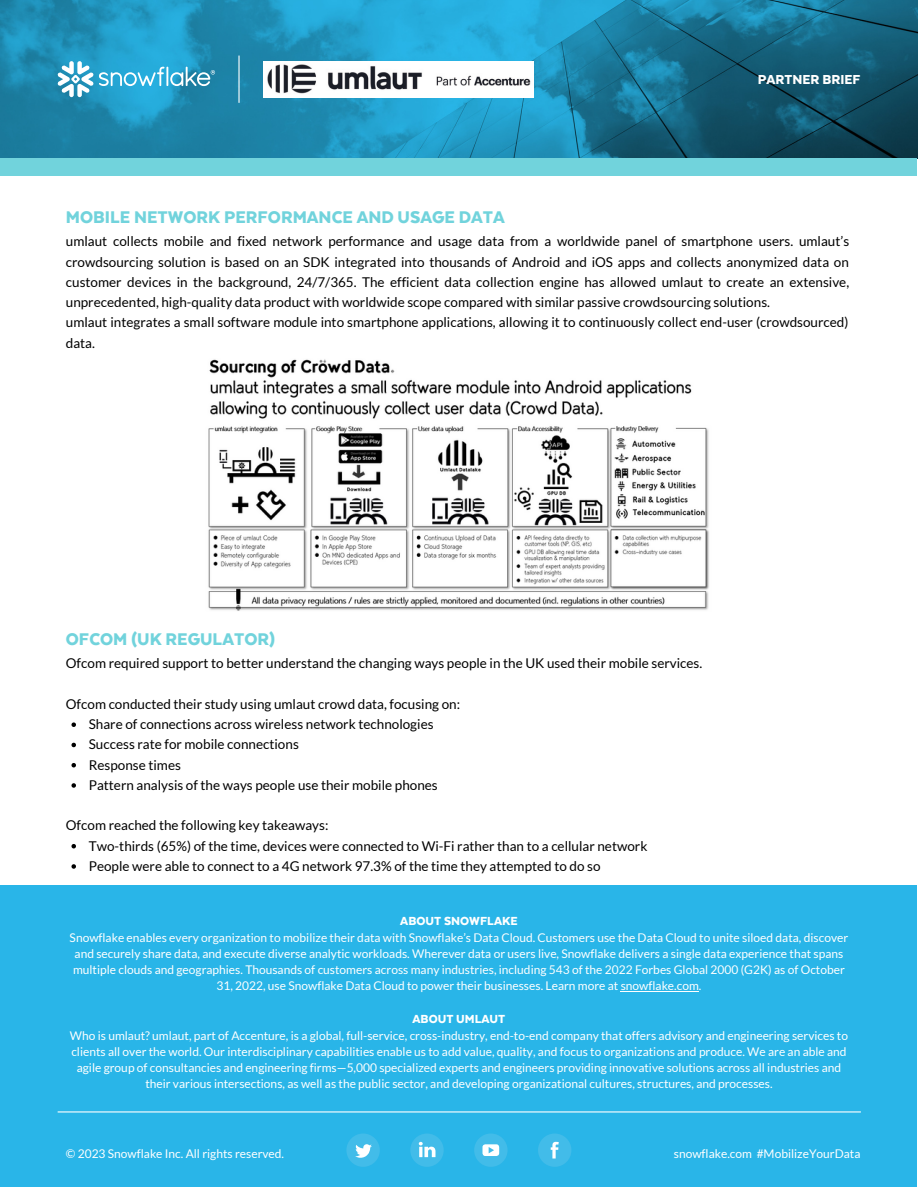
<style>
.page{position:relative;width:918px;height:1188px;background:#fff}
.page>*{position:absolute;margin:0;border:0;box-sizing:border-box;transform-origin:0 0}
.t1{font:900 19.5px "Texta";color:#71d3dc}
.t2{font:900 15px "Texta";color:#fff}
.t3{font:13.5px/20.2px "Lato";color:#000}
.t4{font:900 13.5px "Texta";color:#fff}
.t5{font:12px/16px "Lato";color:#fff;text-align:center}
</style>
<div class="page">
<img style="left:0;top:0;width:918px;height:159px">
<svg style="left:58px;top:61px;width:157px;height:36px;background:#4fb0d2"></svg>
<hr style="left:238px;top:56px;width:2px;height:47px;background:#fff">
<div style="left:0;top:158px;width:917px;height:17px;background:#71d3dc"></div>
<svg style="left:71px;top:722px;width:5px;height:5px"></svg>
<svg style="left:71px;top:743px;width:5px;height:4px"></svg>
<svg style="left:71px;top:763px;width:5px;height:4px"></svg>
<svg style="left:71px;top:783px;width:5px;height:5px"></svg>
<svg style="left:71px;top:844px;width:5px;height:4px"></svg>
<svg style="left:71px;top:864px;width:5px;height:5px"></svg>
<div style="left:0;top:885px;width:917px;height:302px;background:#29b5e8"></div>
<div style="left:346px;top:1134px;width:34px;height:33px;background:#42bce9;border-radius:50%"></div>
<svg style="left:355px;top:1144px;width:17px;height:14px"></svg>
<div style="left:538px;top:1134px;width:33px;height:33px;background:#42bce9;border-radius:16px"></div>
<svg style="left:551px;top:1142px;width:8px;height:17px"></svg>
<div style="left:410px;top:1134px;width:34px;height:33px;background:#42bce9;border-radius:50%"></div>
<svg style="left:419px;top:1142px;width:16px;height:15px"></svg>
<div style="left:474px;top:1134px;width:34px;height:33px;background:#42bce9;border-radius:50%"></div>
<svg style="left:483px;top:1144px;width:16px;height:12px"></svg>
<hr style="left:58px;top:1111px;width:803px;height:2px;background:#fff">
<img style="left:263px;top:62px;width:270px;height:36px">
<img style="left:208px;top:359px;width:501px;height:252px">
<hr style="left:621px;top:991px;width:78px;height:1px;background:#fff">
<p class="t2" style="left:758px;top:68px;width:104px">PARTNER BRIEF</p>
<h1 class="t1" style="left:66px;top:202px;width:441px">MOBILE NETWORK PERFORMANCE AND USAGE DATA</h1>
<p class="t3" style="left:66px;top:231px;width:785px">umlaut collects mobile and fixed network performance and usage data from a worldwide panel of smartphone users. umlaut’s crowdsourcing solution is based on an SDK integrated into thousands of Android and iOS apps and collects anonymized data on customer devices in the background, 24/7/365. The efficient data collection engine has allowed umlaut to create an extensive, unprecedented, high-quality data product with worldwide scope compared with similar passive crowdsourcing solutions.<br>umlaut integrates a small software module into smartphone applications, allowing it to continuously collect end-user (crowdsourced) data.</p>
<h1 class="t1" style="left:66px;top:624px;width:211px">OFCOM (UK REGULATOR)</h1>
<p class="t3" style="left:66px;top:653px;width:638px">Ofcom required support to better understand the changing ways people in the UK used their mobile services.</p>
<p class="t3" style="left:66px;top:694px;width:396px">Ofcom conducted their study using umlaut crowd data, focusing on:</p>
<p class="t3" style="left:89px;top:714px;width:350px">Share of connections across wireless network technologies Success rate for mobile connections<br>Response times<br>Pattern analysis of the ways people use their mobile phones</p>
<p class="t3" style="left:66px;top:815px;width:264px">Ofcom reached the following key takeaways:</p>
<p class="t3" style="left:89px;top:835px;width:560px">Two-thirds (65%) of the time, devices were connected to Wi-Fi rather than to a cellular network<br>People were able to connect to a 4G network 97.3% of the time they attempted to do so</p>
<p class="t4" style="left:400px;top:911px;width:119px">ABOUT SNOWFLAKE</p>
<p class="t5" style="left:70px;top:930px;width:780px">Snowflake enables every organization to mobilize their data with Snowflake’s Data Cloud. Customers use the Data Cloud to unite siloed data, discover and securely share data, and execute diverse analytic workloads. Wherever data or users live, Snowflake delivers a single data experience that spans multiple clouds and geographies. Thousands of customers across many industries, including 543 of the 2022 Forbes Global 2000 (G2K) as of October 31, 2022, use Snowflake Data Cloud to power their businesses. Learn more at snowflake.com.</p>
<p class="t4" style="left:413px;top:1009px;width:94px">ABOUT UMLAUT</p>
<p class="t5" style="left:70px;top:1028px;width:780px">Who is umlaut? umlaut, part of Accenture, is a global, full-service, cross-industry, end-to-end company that offers advisory and engineering services to clients all over the world. Our interdisciplinary capabilities enable us to add value, quality, and focus to organizations and produce. We are an able and agile group of consultancies and engineering firms—5,000 specialized experts and engineers providing innovative solutions across all industries and their various intersections, as well as the public sector, and developing organizational cultures, structures, and processes.</p>
<p class="t5" style="left:66px;top:1145px;width:220px">© 2023 Snowflake Inc. All rights reserved.</p>
<p class="t5" style="left:674px;top:1145px;width:188px">snowflake.com #MobilizeYourData</p>
</div>
